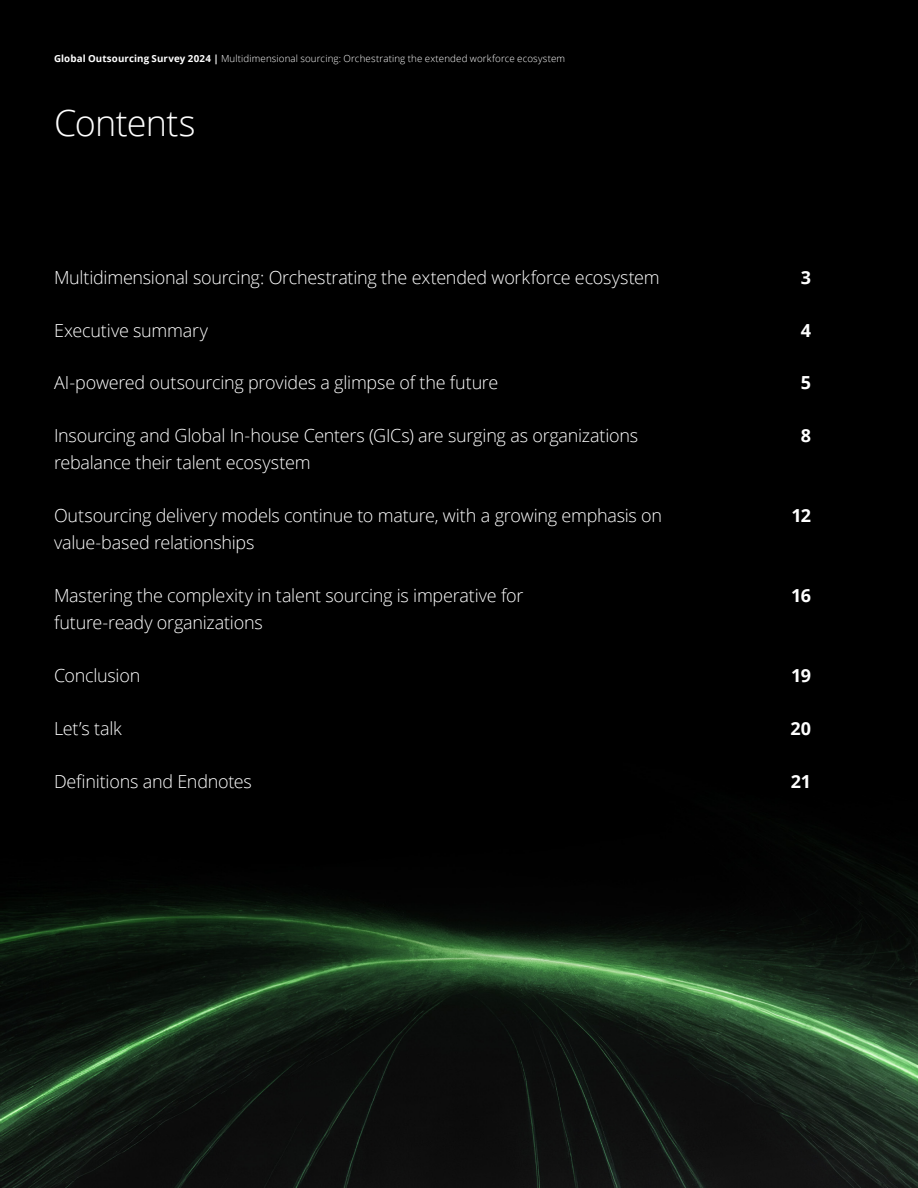
<style>
.page{position:relative;width:918px;height:1188px;background:#fff}
.page>*{position:absolute;margin:0;border:0;box-sizing:border-box;transform-origin:0 0}
.t1{font:300 36px "Open Sans";letter-spacing:-.02em;color:#fff}
.t2{font:300 18px/27px "Open Sans";letter-spacing:-.015em;color:#fff}
.t3{font:700 18px "Open Sans";letter-spacing:-.03em;color:#fff}
.t4{font:300 9.75px "Open Sans";letter-spacing:.015em;color:#fff}
.s1{font-weight:700}
</style>
<div class="page">
<img style="left:0;top:0;width:918px;height:1188px">
<p class="t4" style="left:54px;top:52px;width:513px"><span class="s1">Global Outsourcing Survey 2024 |</span> Multidimensional sourcing: Orchestrating the extended workforce ecosystem</p>
<h1 class="t1" style="left:54px;top:98px;width:143px">Contents</h1>
<p class="t2" style="left:54px;top:263px;width:607px">Multidimensional sourcing: Orchestrating the extended workforce ecosystem</p>
<p class="t2" style="left:54px;top:316px;width:155px">Executive summary</p>
<p class="t2" style="left:54px;top:369px;width:446px">AI-powered outsourcing provides a glimpse of the future</p>
<p class="t2" style="left:54px;top:422px;width:586px">Insourcing and Global In-house Centers (GICs) are surging as organizations rebalance their talent ecosystem</p>
<p class="t2" style="left:54px;top:502px;width:610px">Outsourcing delivery models continue to mature, with a growing emphasis on value-based relationships</p>
<p class="t2" style="left:54px;top:582px;width:471px">Mastering the complexity in talent sourcing is imperative for future-ready organizations</p>
<p class="t2" style="left:54px;top:662px;width:88px">Conclusion</p>
<p class="t2" style="left:54px;top:715px;width:69px">Let’s talk</p>
<p class="t2" style="left:54px;top:767px;width:200px">Definitions and Endnotes</p>
<p class="t3" style="left:801px;top:264px;width:12px">3</p>
<p class="t3" style="left:801px;top:317px;width:12px">4</p>
<p class="t3" style="left:801px;top:370px;width:12px">5</p>
<p class="t3" style="left:801px;top:423px;width:12px">8</p>
<p class="t3" style="left:792px;top:503px;width:21px">12</p>
<p class="t3" style="left:791px;top:583px;width:21px">16</p>
<p class="t3" style="left:791px;top:663px;width:21px">19</p>
<p class="t3" style="left:791px;top:716px;width:22px">20</p>
<p class="t3" style="left:791px;top:769px;width:22px">21</p>
</div>
